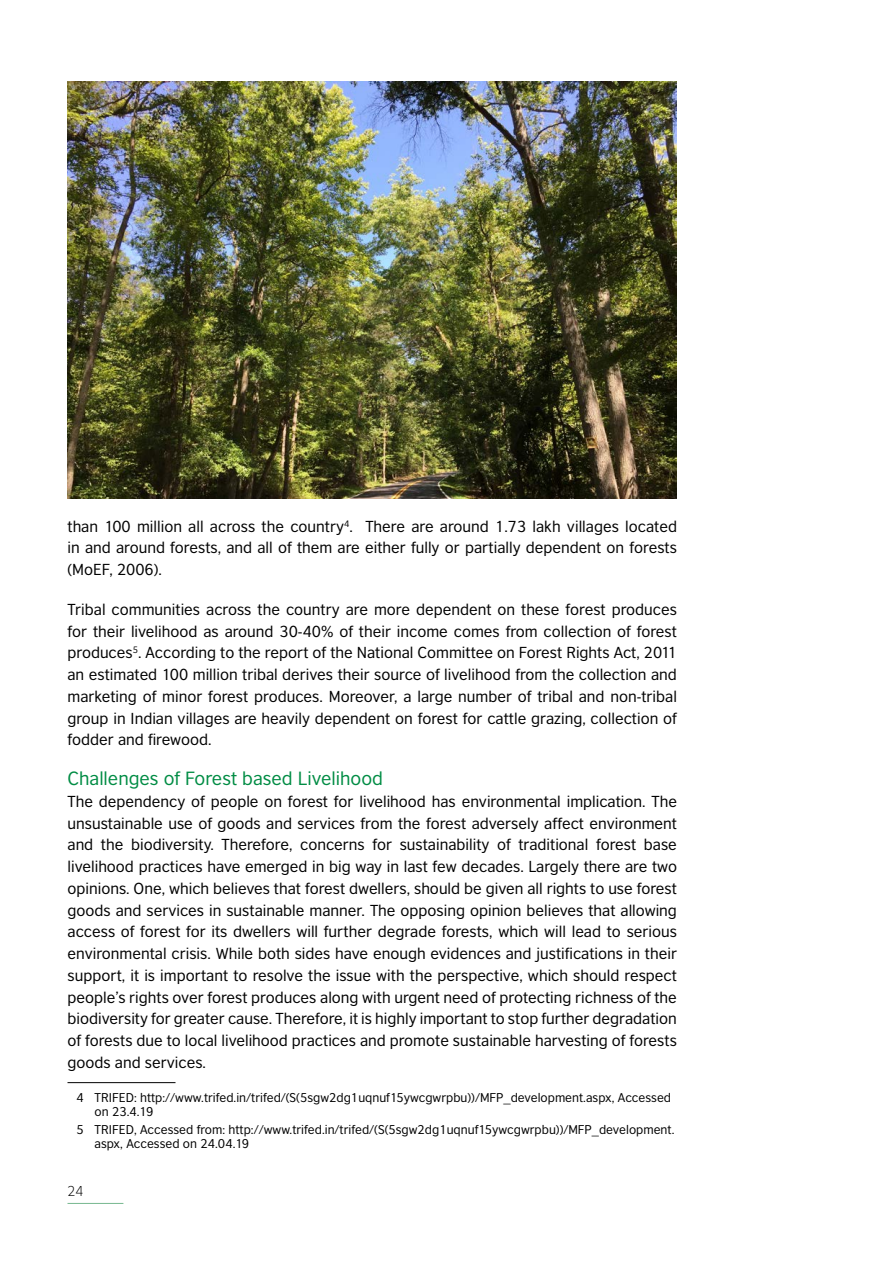
<style>
.page{position:relative;width:893px;height:1263px;background:#fff}
.page>*{position:absolute;margin:0;border:0;box-sizing:border-box;transform-origin:0 0}
.t1{font:18px "British Council Sans";color:#008c44}
.t2{font:15px/21.8px "British Council Sans";color:#000;text-align:justify}
.t3{font:300 13.5px "British Council Sans";color:#000}
.t4{font:12px/14.5px "British Council Sans";color:#000}
</style>
<div class="page">
<hr style="left:68px;top:1203px;width:55px;height:1px;background:#76b88f">
<hr style="left:68px;top:1082px;width:108px;height:1px;background:#000">
<img style="left:68px;top:81px;width:608px;height:417px">
<p class="t2" style="left:68px;top:515px;width:611px">than 100 million all across the country<sup>4</sup>. There are around 1.73 lakh villages located in and around forests, and all of them are either fully or partially dependent on forests (MoEF, 2006).</p>
<p class="t2" style="left:67px;top:598px;width:611px">Tribal communities across the country are more dependent on these forest produces for their livelihood as around 30-40% of their income comes from collection of forest produces<sup>5</sup>. According to the report of the National Committee on Forest Rights Act, 2011 an estimated 100 million tribal derives their source of livelihood from the collection and marketing of minor forest produces. Moreover, a large number of tribal and non-tribal group in Indian villages are heavily dependent on forest for cattle grazing, collection of fodder and firewood.</p>
<p class="t1" style="left:68px;top:768px;width:317px">Challenges of Forest based Livelihood</p>
<p class="t2" style="left:68px;top:790px;width:611px">The dependency of people on forest for livelihood has environmental implication. The unsustainable use of goods and services from the forest adversely affect environment and the biodiversity. Therefore, concerns for sustainability of traditional forest base livelihood practices have emerged in big way in last few decades. Largely there are two opinions. One, which believes that forest dwellers, should be given all rights to use forest goods and services in sustainable manner. The opposing opinion believes that allowing access of forest for its dwellers will further degrade forests, which will lead to serious environmental crisis. While both sides have enough evidences and justifications in their support, it is important to resolve the issue with the perspective, which should respect people’s rights over forest produces along with urgent need of protecting richness of the biodiversity for greater cause. Therefore, it is highly important to stop further degradation of forests due to local livelihood practices and promote sustainable harvesting of forests goods and services.</p>
<p class="t4" style="left:94px;top:1090px;width:578px;text-indent:-18px">4 TRIFED: http://www.trifed.in/trifed/(S(5sgw2dg1uqnuf15ywcgwrpbu))/MFP_development.aspx, Accessed on 23.4.19</p>
<p class="t4" style="left:94px;top:1122px;width:581px;text-indent:-18px">5 TRIFED, Accessed from: http://www.trifed.in/trifed/(S(5sgw2dg1uqnuf15ywcgwrpbu))/MFP_development. aspx, Accessed on 24.04.19</p>
<p class="t3" style="left:68px;top:1184px;width:18px">24</p>
</div>
